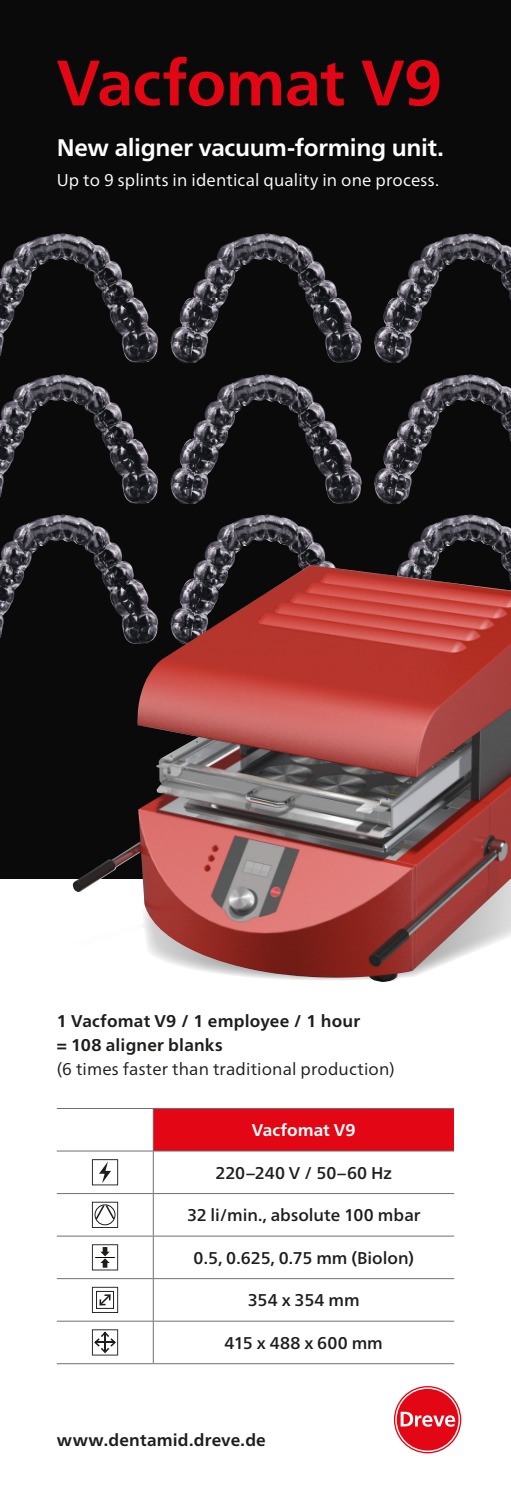
<style>
.page{position:relative;width:511px;height:1503px;background:#fff}
.page>*{position:absolute;margin:0;border:0;box-sizing:border-box;transform-origin:0 0}
.t1{font:700 64px "Frutiger Neue LTW1 G";letter-spacing:-.01em;color:#e30614}
.t2{font:700 24px "Frutiger Neue LTW1 G";letter-spacing:-.015em;color:#fff}
.t3{font:500 17px "Frutiger Neue LTW1 G";letter-spacing:-.005em;color:#1d1d1b}
.t4{font:700 17px/24px "Frutiger Neue LTW1 G";letter-spacing:.01em;color:#1d1d1b}
.t5{font:17px "Frutiger Neue LTW1 G";letter-spacing:.01em;color:#fff}
.t6{font:17px "Frutiger Neue LTW1 G";letter-spacing:.01em;color:#1d1d1b}
.t7{font:700 17px "Frutiger Neue LTW1 G";color:#fff}
</style>
<div class="page">
<div style="left:0;top:0;width:510px;height:878px;background:#0a0a0b"></div>
<div style="left:153px;top:1108px;width:301px;height:43px;background:#e30614"></div>
<hr style="left:153px;top:1108px;width:1px;height:42px;background:#70706f">
<hr style="left:57px;top:1150px;width:96px;height:1px;background:#70706f">
<hr style="left:153px;top:1150px;width:301px;height:1px;background:#70706f">
<hr style="left:153px;top:1151px;width:1px;height:42px;background:#70706f">
<hr style="left:57px;top:1193px;width:96px;height:1px;background:#70706f">
<hr style="left:153px;top:1193px;width:301px;height:1px;background:#70706f">
<hr style="left:153px;top:1193px;width:1px;height:42px;background:#70706f">
<hr style="left:57px;top:1235px;width:96px;height:1px;background:#70706f">
<hr style="left:153px;top:1235px;width:301px;height:1px;background:#70706f">
<hr style="left:153px;top:1236px;width:1px;height:42px;background:#70706f">
<hr style="left:57px;top:1278px;width:96px;height:1px;background:#70706f">
<hr style="left:153px;top:1278px;width:301px;height:1px;background:#70706f">
<hr style="left:153px;top:1278px;width:1px;height:42px;background:#70706f">
<hr style="left:57px;top:1320px;width:96px;height:1px;background:#70706f">
<hr style="left:153px;top:1320px;width:301px;height:1px;background:#70706f">
<hr style="left:153px;top:1321px;width:1px;height:42px;background:#70706f">
<hr style="left:57px;top:1108px;width:96px;height:1px;background:#70706f">
<hr style="left:153px;top:1108px;width:301px;height:1px;background:#70706f">
<hr style="left:57px;top:1363px;width:96px;height:1px;background:#70706f">
<hr style="left:153px;top:1363px;width:301px;height:1px;background:#70706f">
<svg style="left:92px;top:1159px;width:26px;height:26px"></svg>
<svg style="left:92px;top:1201px;width:26px;height:26px"></svg>
<svg style="left:92px;top:1244px;width:26px;height:26px"></svg>
<svg style="left:92px;top:1286px;width:26px;height:26px"></svg>
<div style="left:96px;top:1290px;width:18px;height:18px;border:1px solid #1d1d1b"></div>
<svg style="left:92px;top:1329px;width:26px;height:26px"></svg>
<svg style="left:393px;top:1385px;width:68px;height:68px"></svg>
<svg style="left:395px;top:1387px;width:64px;height:64px"></svg>
<img style="left:0;top:579px;width:23px;height:59px">
<img style="left:0;top:439px;width:23px;height:58px">
<img style="left:0;top:298px;width:23px;height:58px">
<img style="left:0;top:233px;width:105px;height:65px">
<img style="left:105px;top:248px;width:31px;height:50px">
<img style="left:105px;top:298px;width:53px;height:65px">
<img style="left:0;top:374px;width:105px;height:65px">
<img style="left:105px;top:389px;width:29px;height:50px">
<img style="left:105px;top:439px;width:53px;height:65px">
<img style="left:0;top:514px;width:105px;height:65px">
<img style="left:105px;top:529px;width:26px;height:36px">
<img style="left:193px;top:242px;width:40px;height:53px">
<img style="left:234px;top:233px;width:64px;height:48px">
<img style="left:298px;top:263px;width:40px;height:35px">
<img style="left:170px;top:298px;width:39px;height:65px">
<img style="left:305px;top:298px;width:56px;height:65px">
<img style="left:193px;top:383px;width:40px;height:53px">
<img style="left:234px;top:374px;width:64px;height:48px">
<img style="left:298px;top:386px;width:40px;height:53px">
<img style="left:170px;top:439px;width:39px;height:65px">
<img style="left:305px;top:439px;width:56px;height:65px">
<img style="left:196px;top:523px;width:37px;height:42px">
<img style="left:234px;top:514px;width:64px;height:48px">
<img style="left:298px;top:526px;width:36px;height:39px">
<img style="left:397px;top:240px;width:44px;height:52px">
<img style="left:442px;top:233px;width:68px;height:65px">
<img style="left:374px;top:298px;width:38px;height:65px">
<img style="left:397px;top:381px;width:44px;height:55px">
<img style="left:442px;top:374px;width:68px;height:65px">
<img style="left:374px;top:439px;width:38px;height:65px">
<img style="left:400px;top:521px;width:41px;height:44px">
<img style="left:442px;top:514px;width:68px;height:51px">
<img style="left:73px;top:565px;width:437px;height:417px">
<h1 class="t1" style="left:57px;top:37px;width:386px">Vacfomat V9</h1>
<h2 class="t2" style="left:57px;top:131px;width:388px">New aligner vacuum-forming unit.</h2>
<p class="t5" style="left:57px;top:167px;width:383px">Up to 9 splints in identical quality in one process.</p>
<p class="t4" style="left:57px;top:1007px;width:304px">1 Vacfomat V9 / 1 employee / 1 hour = 108 aligner blanks</p>
<p class="t6" style="left:57px;top:1056px;width:339px">(6 times faster than traditional production)</p>
<p class="t7" style="left:252px;top:1118px;width:105px">Vacfomat V9</p>
<p class="t3" style="left:215px;top:1160px;width:178px">220–240 V / 50–60 Hz</p>
<p class="t3" style="left:187px;top:1202px;width:235px">32 li/min., absolute 100 mbar</p>
<p class="t3" style="left:193px;top:1245px;width:222px">0.5, 0.625, 0.75 mm (Biolon)</p>
<p class="t3" style="left:247px;top:1287px;width:113px">354 x 354 mm</p>
<p class="t3" style="left:224px;top:1330px;width:160px">415 x 488 x 600 mm</p>
<p class="t4" style="left:57px;top:1427px;width:210px">www.dentamid.dreve.de</p>
</div>
